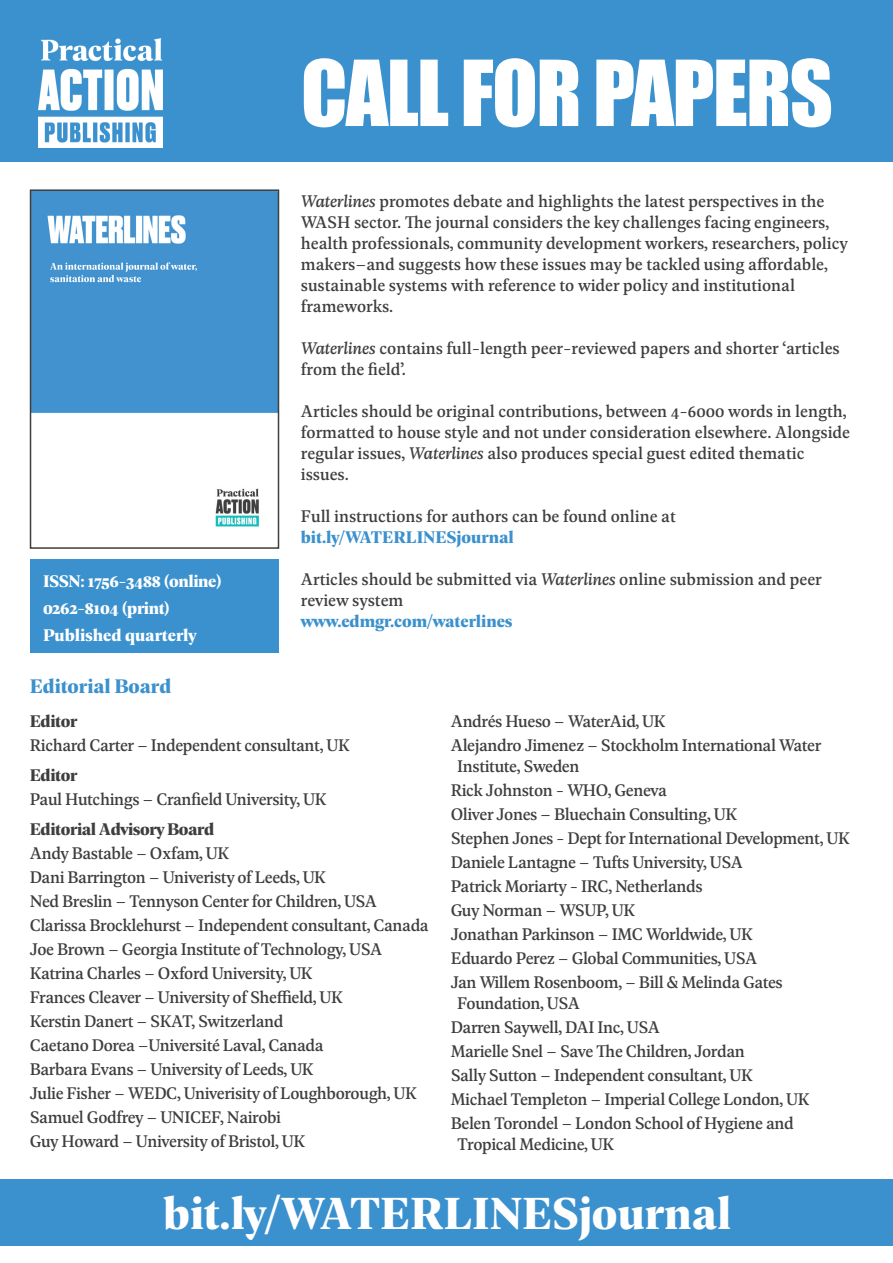
<style>
.page{position:relative;width:893px;height:1263px;background:#fff}
.page>*{position:absolute;margin:0;border:0;box-sizing:border-box;transform-origin:0 0}
.t1{font:84px "Impact";letter-spacing:-.02em;color:#fff}
.t2{font:700 48px "Geller Headline";color:#fff}
.t3{font:700 21px "Geller Headline";color:#3b91ce}
.t4{font:18px/21px "Geller Text";letter-spacing:-.02em;color:#3e3e3f}
.t5{font:18px/21px "Geller Text";color:#3e3e3f}
.t6{font:700 18px "Geller Headline";color:#3b91ce}
.t7{font:700 18px "Geller Headline";letter-spacing:-.02em;color:#fff}
.t8{font:700 18px "Geller Headline";letter-spacing:-.02em;color:#3e3e3f}
.t9{font:700 18px "Geller Headline";color:#fff}
.s1{font-style:italic}
</style>
<div class="page">
<div style="left:30px;top:559px;width:249px;height:94px;background:#3b91ce"></div>
<img style="left:33px;top:192px;width:243px;height:335px">
<div style="left:30px;top:189px;width:249px;height:360px;border:2px solid #3e3e3f"></div>
<div style="left:0;top:0;width:893px;height:162px;background:#3b91ce"></div>
<img style="left:38px;top:39px;width:124px;height:108px">
<div style="left:0;top:1179px;width:893px;height:67px;background:#3b91ce"></div>
<div style="left:38px;top:497px;width:84px;height:37px;background:#fff"></div>
<p class="t7" style="left:43px;top:568px;width:181px">ISSN: 1756-3488 (online)</p>
<p class="t7" style="left:43px;top:595px;width:129px">0262-8104 (print)</p>
<p class="t9" style="left:43px;top:622px;width:155px">Published quarterly</p>
<p class="t3" style="left:30px;top:671px;width:143px">Editorial Board</p>
<p class="t1" style="left:301px;top:28px;width:534px">CALL FOR PAPERS</p>
<p class="t5" style="left:301px;top:190px;width:548px"><span class="s1">Waterlines</span> promotes debate and highlights the latest perspectives in the WASH sector. The journal considers the key challenges facing engineers, health professionals, community development workers, researchers, policy makers–and suggests how these issues may be tackled using affordable, sustainable systems with reference to wider policy and institutional frameworks.</p>
<p class="t5" style="left:301px;top:337px;width:540px"><span class="s1">Waterlines</span> contains full-length peer-reviewed papers and shorter ‘articles from the field’.</p>
<p class="t5" style="left:301px;top:400px;width:551px">Articles should be original contributions, between 4-6000 words in length, formatted to house style and not under consideration elsewhere. Alongside regular issues, <span class="s1">Waterlines</span> also produces special guest edited thematic issues.</p>
<p class="t5" style="left:301px;top:505px;width:376px">Full instructions for authors can be found online at</p>
<p class="t6" style="left:301px;top:524px;width:214px">bit.ly/WATERLINESjournal</p>
<p class="t5" style="left:301px;top:568px;width:522px">Articles should be submitted via <span class="s1">Waterlines</span> online submission and peer review system</p>
<p class="t6" style="left:301px;top:608px;width:213px">www.edmgr.com/waterlines</p>
<p class="t8" style="left:30px;top:708px;width:49px">Editor</p>
<p class="t4" style="left:30px;top:734px;width:322px">Richard Carter – Independent consultant, UK</p>
<p class="t8" style="left:30px;top:762px;width:49px">Editor</p>
<p class="t4" style="left:30px;top:788px;width:298px">Paul Hutchings – Cranfield University, UK</p>
<p class="t8" style="left:30px;top:816px;width:186px">Editorial Advisory Board</p>
<p class="t4" style="left:30px;top:842px;width:201px">Andy Bastable – Oxfam, UK</p>
<p class="t4" style="left:30px;top:866px;width:298px">Dani Barrington – Univeristy of Leeds, UK</p>
<p class="t4" style="left:30px;top:890px;width:349px">Ned Breslin – Tennyson Center for Children, USA</p>
<p class="t4" style="left:30px;top:914px;width:400px">Clarissa Brocklehurst – Independent consultant, Canada</p>
<p class="t4" style="left:30px;top:938px;width:354px">Joe Brown – Georgia Institute of Technology, USA</p>
<p class="t4" style="left:30px;top:962px;width:284px">Katrina Charles – Oxford University, UK</p>
<p class="t4" style="left:30px;top:986px;width:315px">Frances Cleaver – University of Sheffield, UK</p>
<p class="t4" style="left:30px;top:1010px;width:255px">Kerstin Danert – SKAT, Switzerland</p>
<p class="t4" style="left:30px;top:1034px;width:295px">Caetano Dorea –Université Laval, Canada</p>
<p class="t4" style="left:30px;top:1058px;width:285px">Barbara Evans – University of Leeds, UK</p>
<p class="t4" style="left:30px;top:1082px;width:389px">Julie Fisher – WEDC, Univerisity of Loughborough, UK</p>
<p class="t4" style="left:30px;top:1106px;width:253px">Samuel Godfrey – UNICEF, Nairobi</p>
<p class="t4" style="left:30px;top:1130px;width:277px">Guy Howard – University of Bristol, UK</p>
<p class="t4" style="left:451px;top:710px;width:216px">Andrés Hueso – WaterAid, UK</p>
<p class="t4" style="left:451px;top:734px;width:372px">Alejandro Jimenez – Stockholm International Water</p>
<p class="t4" style="left:457px;top:755px;width:124px">Institute, Sweden</p>
<p class="t4" style="left:451px;top:779px;width:218px">Rick Johnston - WHO, Geneva</p>
<p class="t4" style="left:451px;top:803px;width:288px">Oliver Jones – Bluechain Consulting, UK</p>
<p class="t4" style="left:451px;top:827px;width:401px">Stephen Jones - Dept for International Development, UK</p>
<p class="t4" style="left:451px;top:851px;width:294px">Daniele Lantagne – Tufts University, USA</p>
<p class="t4" style="left:451px;top:875px;width:253px">Patrick Moriarty - IRC, Netherlands</p>
<p class="t4" style="left:451px;top:899px;width:186px">Guy Norman – WSUP, UK</p>
<p class="t4" style="left:451px;top:923px;width:304px">Jonathan Parkinson – IMC Worldwide, UK</p>
<p class="t4" style="left:451px;top:947px;width:308px">Eduardo Perez – Global Communities, USA</p>
<p class="t4" style="left:451px;top:971px;width:334px">Jan Willem Rosenboom, – Bill &amp; Melinda Gates</p>
<p class="t4" style="left:457px;top:992px;width:124px">Foundation, USA</p>
<p class="t4" style="left:451px;top:1016px;width:211px">Darren Saywell, DAI Inc, USA</p>
<p class="t4" style="left:451px;top:1040px;width:296px">Marielle Snel – Save The Children, Jordan</p>
<p class="t4" style="left:451px;top:1064px;width:304px">Sally Sutton – Independent consultant, UK</p>
<p class="t4" style="left:451px;top:1088px;width:360px">Michael Templeton – Imperial College London, UK</p>
<p class="t4" style="left:457px;top:1112px;width:338px;text-indent:-7px">Belen Torondel – London School of Hygiene and<br>Tropical Medicine, UK</p>
<p class="t2" style="left:163px;top:1179px;width:569px">bit.ly/WATERLINESjournal</p>
</div>
